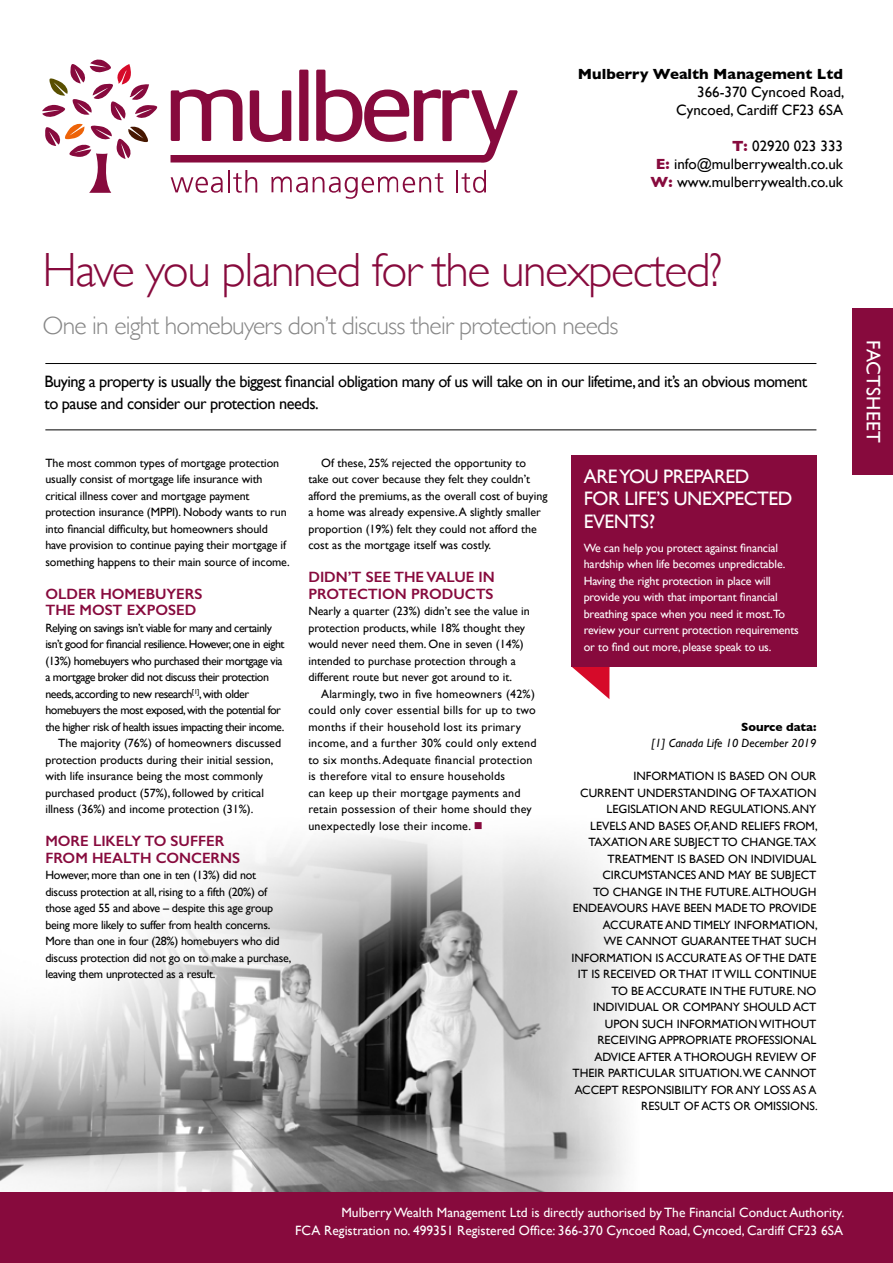
<style>
.page{position:relative;width:893px;height:1263px;background:#fff}
.page>*{position:absolute;margin:0;border:0;box-sizing:border-box;transform-origin:0 0}
.t1{font:300 48px "Gill Sans";letter-spacing:-.03em;color:#870a3d}
.t2{font:300 25.5px "Gill Sans";letter-spacing:-.03em;color:#878787}
.t3{font:19.5px/22.5px "Gill Sans";letter-spacing:-.02em;color:#fff}
.t4{font:19.5px "Gill Sans";letter-spacing:.01em;color:#fff}
.t5{font:16.5px/22.5px "Gill Sans";letter-spacing:-.03em;color:#000}
.t6{font:15px/18px "Gill Sans";color:#000;text-align:right}
.t7{font:600 15px/16.5px "Gill Sans";color:#870a3d}
.t8{font:700 15px "Gill Sans";color:#000}
.t9{font:13.5px/18px "Gill Sans";color:#fff;text-align:right}
.t10{font:12px/16.5px "Gill Sans";color:#000}
.t11{font:12px/16.5px "Gill Sans";letter-spacing:.02em;color:#000}
.t12{font:12px "Gill Sans";letter-spacing:-.04em;color:#000}
.t13{font:12px/16.5px "Gill Sans";letter-spacing:-.02em;color:#000}
.t14{font:12px/16.5px "Gill Sans";letter-spacing:-.01em;color:#fff}
.t15{font:italic 12px "Gill Sans";color:#000}
.t16{font:700 12px "Gill Sans";color:#000}
.s1{font-weight:700;color:#870a3d}
.s2{color:#870a3d}
</style>
<div class="page">
<img style="left:0;top:835px;width:626px;height:357px">
<hr style="left:45px;top:429px;width:771px;height:1px;background:#000">
<hr style="left:45px;top:363px;width:771px;height:1px;background:#000">
<svg style="left:571px;top:666px;width:38px;height:33px"></svg>
<div style="left:571px;top:455px;width:245px;height:211px;background:#870a3d"></div>
<div style="left:852px;top:308px;width:41px;height:166px;background:#870a3d"></div>
<div style="left:0;top:1192px;width:893px;height:71px;background:#870a3d"></div>
<svg style="left:170px;top:70px;width:347px;height:93px"></svg>
<svg style="left:171px;top:177px;width:52px;height:16px"></svg>
<hr style="left:228px;top:170px;width:2px;height:22px;background:#870a3d">
<svg style="left:233px;top:170px;width:24px;height:23px"></svg>
<svg style="left:271px;top:173px;width:173px;height:26px"></svg>
<hr style="left:456px;top:170px;width:2px;height:22px;background:#870a3d">
<svg style="left:462px;top:170px;width:24px;height:23px"></svg>
<svg style="left:42px;top:59px;width:116px;height:134px"></svg>
<p class="t8" style="left:578px;top:65px;width:267px">Mulberry Wealth Management Ltd</p>
<p class="t6" style="left:676px;top:83px;width:170px">366-370 Cyncoed Road,<br>Cyncoed, Cardiff CF23 6SA</p>
<p class="t6" style="left:651px;top:137px;width:194px"><span class="s1">T:</span> 02920 023 333<br><span class="s1">E:</span> info@mulberrywealth.co.uk<br><span class="s1">W:</span> www.mulberrywealth.co.uk</p>
<h1 class="t1" style="left:43px;top:242px;width:682px">Have you planned for the unexpected?</h1>
<h2 class="t2" style="left:43px;top:311px;width:577px">One in eight homebuyers don’t discuss their protection needs</h2>
<h3 class="t5" style="left:44px;top:370px;width:764px">Buying a property is usually the biggest financial obligation many of us will take on in our lifetime, and it’s an obvious moment to pause and consider our protection needs.</h3>
<p class="t10" style="left:45px;top:454px;width:246px">The most common types of mortgage protection usually consist of mortgage life insurance with critical illness cover and mortgage payment protection insurance (MPPI). Nobody wants to run into financial difficulty, but homeowners should have provision to continue paying their mortgage if something happens to their main source of income.</p>
<p class="t7" style="left:45px;top:585px;width:159px">OLDER HOMEBUYERS<br>THE MOST EXPOSED</p>
<p class="t12" style="left:45px;top:620px;width:228px">Relying on savings isn’t viable for many and certainly</p>
<p class="t12" style="left:45px;top:637px;width:241px">isn’t good for financial resilience. However, one in eight</p>
<p class="t12" style="left:45px;top:653px;width:239px">(13%) homebuyers who purchased their mortgage via</p>
<p class="t12" style="left:45px;top:670px;width:225px">a mortgage broker did not discuss their protection</p>
<p class="t12" style="left:45px;top:686px;width:205px">needs, according to new research<sup>[1]</sup>, with older</p>
<p class="t12" style="left:45px;top:703px;width:237px">homebuyers the most exposed, with the potential for</p>
<p class="t12" style="left:45px;top:719px;width:240px">the higher risk of health issues impacting their income.</p>
<p class="t10" style="left:58px;top:735px;width:225px">The majority (76%) of homeowners discussed</p>
<p class="t10" style="left:45px;top:751px;width:229px">protection products during their initial session,</p>
<p class="t10" style="left:45px;top:768px;width:219px">with life insurance being the most commonly</p>
<p class="t10" style="left:45px;top:784px;width:220px">purchased product (57%), followed by critical</p>
<p class="t10" style="left:45px;top:801px;width:209px">illness (36%) and income protection (31%).</p>
<p class="t7" style="left:45px;top:833px;width:196px">MORE LIKELY TO SUFFER<br>FROM HEALTH CONCERNS</p>
<p class="t13" style="left:45px;top:867px;width:248px">However, more than one in ten (13%) did not discuss protection at all, rising to a fifth (20%) of those aged 55 and above – despite this age group being more likely to suffer from health concerns.<br>More than one in four (28%) homebuyers who did discuss protection did not go on to make a purchase, leaving them unprotected as a result.</p>
<p class="t10" style="left:308px;top:454px;width:241px;text-indent:13px">Of these, 25% rejected the opportunity to take out cover because they felt they couldn’t afford the premiums, as the overall cost of buying a home was already expensive. A slightly smaller proportion (19%) felt they could not afford the cost as the mortgage itself was costly.</p>
<p class="t7" style="left:308px;top:569px;width:188px">DIDN’T SEE THE VALUE IN<br>PROTECTION PRODUCTS</p>
<p class="t10" style="left:308px;top:603px;width:223px">Nearly a quarter (23%) didn’t see the value in protection products, while 18% thought they would never need them. One in seven (14%) intended to purchase protection through a different route but never got around to it.</p>
<p class="t11" style="left:308px;top:685px;width:230px;text-indent:13px">Alarmingly, two in five homeowners (42%) could only cover essential bills for up to two months if their household lost its primary income, and a further 30% could only extend to six months. Adequate financial protection is therefore vital to ensure households<br>can keep up their mortgage payments and retain possession of their home should they unexpectedly lose their income. <span class="s2">■</span></p>
<h3 class="t3" style="left:584px;top:465px;width:210px">ARE YOU PREPARED<br>FOR LIFE’S UNEXPECTED<br>EVENTS?</h3>
<p class="t14" style="left:584px;top:539px;width:217px">We can help you protect against financial hardship when life becomes unpredictable.<br>Having the right protection in place will provide you with that important financial breathing space when you need it most.To review your current protection requirements or to find out more, please speak to us.</p>
<p class="t16" style="left:741px;top:719px;width:77px">Source data:</p>
<p class="t15" style="left:651px;top:736px;width:167px">[1] Canada Life 10 December 2019</p>
<p class="t10" style="left:571px;top:768px;width:248px;text-align:right">INFORMATION IS BASED ON OUR<br>CURRENT UNDERSTANDING OF TAXATION LEGISLATION AND REGULATIONS. ANY LEVELS AND BASES OF, AND RELIEFS FROM, TAXATION ARE SUBJECT TO CHANGE.TAX TREATMENT IS BASED ON INDIVIDUAL CIRCUMSTANCES AND MAY BE SUBJECT<br>TO CHANGE IN THE FUTURE. ALTHOUGH ENDEAVOURS HAVE BEEN MADE TO PROVIDE ACCURATE AND TIMELY INFORMATION,<br>WE CANNOT GUARANTEE THAT SUCH INFORMATION IS ACCURATE AS OF THE DATE IT IS RECEIVED OR THAT IT WILL CONTINUE TO BE ACCURATE IN THE FUTURE. NO INDIVIDUAL OR COMPANY SHOULD ACT UPON SUCH INFORMATION WITHOUT RECEIVING APPROPRIATE PROFESSIONAL ADVICE AFTER A THOROUGH REVIEW OF THEIR PARTICULAR SITUATION.WE CANNOT ACCEPT RESPONSIBILITY FOR ANY LOSS AS A RESULT OF ACTS OR OMISSIONS.</p>
<h3 class="t4" style="left:885px;top:340px;width:104px;rotate:90deg">FACTSHEET</h3>
<p class="t9" style="left:295px;top:1203px;width:551px">Mulberry Wealth Management Ltd is directly authorised by The Financial Conduct Authority.<br>FCA Registration no. 499351 Registered Office: 366-370 Cyncoed Road, Cyncoed, Cardiff CF23 6SA</p>
</div>
